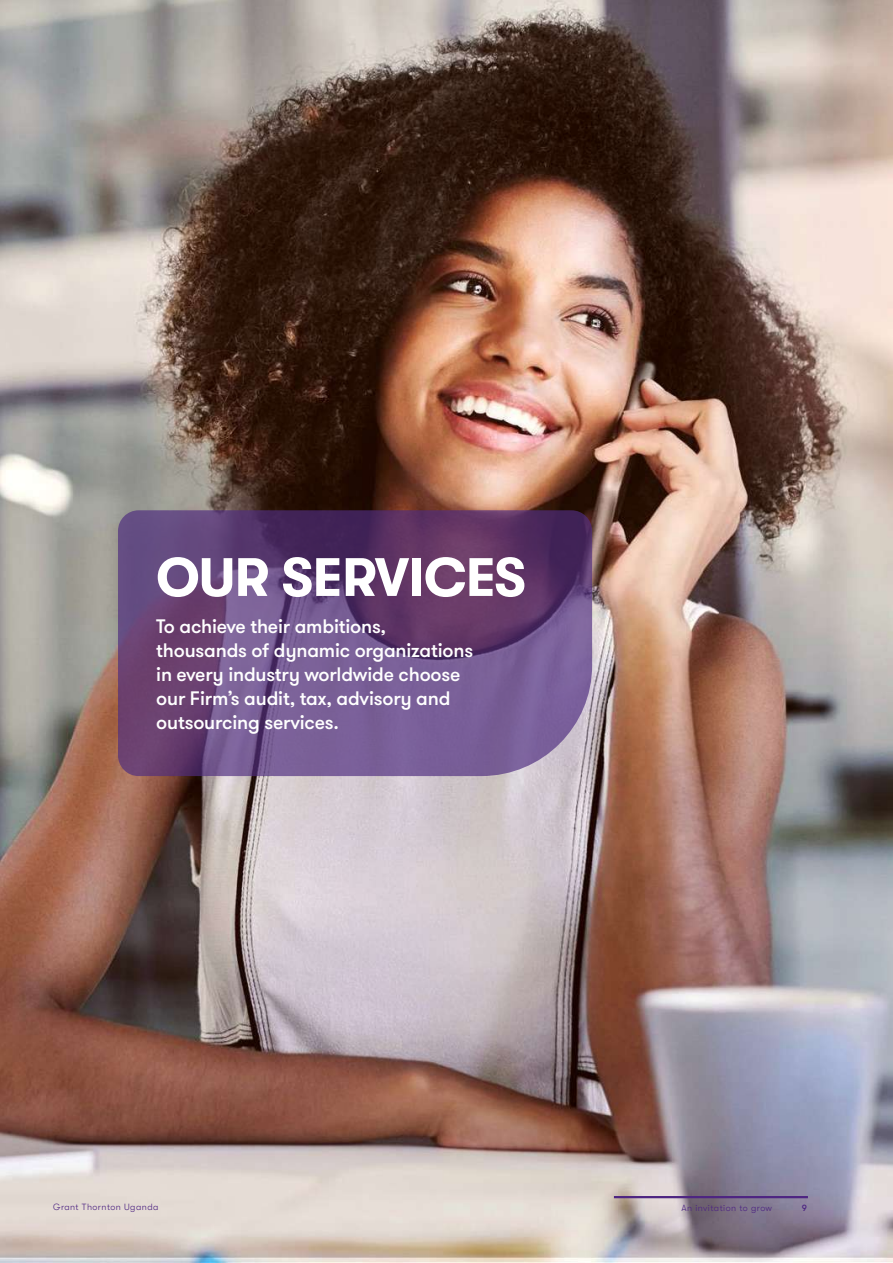
<style>
.page{position:relative;width:893px;height:1263px;background:#fff}
.page>*{position:absolute;margin:0;border:0;box-sizing:border-box;transform-origin:0 0}
.t1{font:700 54px "GT Walsheim Pro";letter-spacing:-.01em;color:#fff}
.t2{font:500 19.5px/24px "GT Walsheim Pro";letter-spacing:-.01em;color:#fff}
.t3{font:300 9px "GT Walsheim Pro";letter-spacing:.05em;color:#4e2582}
.t4{font:500 9px "GT Walsheim Pro";color:#4e2582}
</style>
<div class="page">
<img style="left:0;top:0;width:893px;height:1263px">
<svg style="left:118px;top:510px;width:474px;height:266px;background:#6c4c7f"></svg>
<hr style="left:614px;top:1196px;width:194px;height:2px;background:#4e2582">
<svg style="left:0;top:205px;width:1px;height:1058px"></svg>
<h1 class="t1" style="left:156px;top:547px;width:371px">OUR SERVICES</h1>
<p class="t2" style="left:156px;top:614px;width:318px">To achieve their ambitions, thousands of dynamic organizations in every industry worldwide choose our Firm’s audit, tax, advisory and outsourcing services.</p>
<p class="t3" style="left:53px;top:1202px;width:107px">Grant Thornton Uganda</p>
<p class="t3" style="left:681px;top:1202px;width:92px">An invitation to grow</p>
<p class="t4" style="left:802px;top:1202px;width:7px">9</p>
</div>
